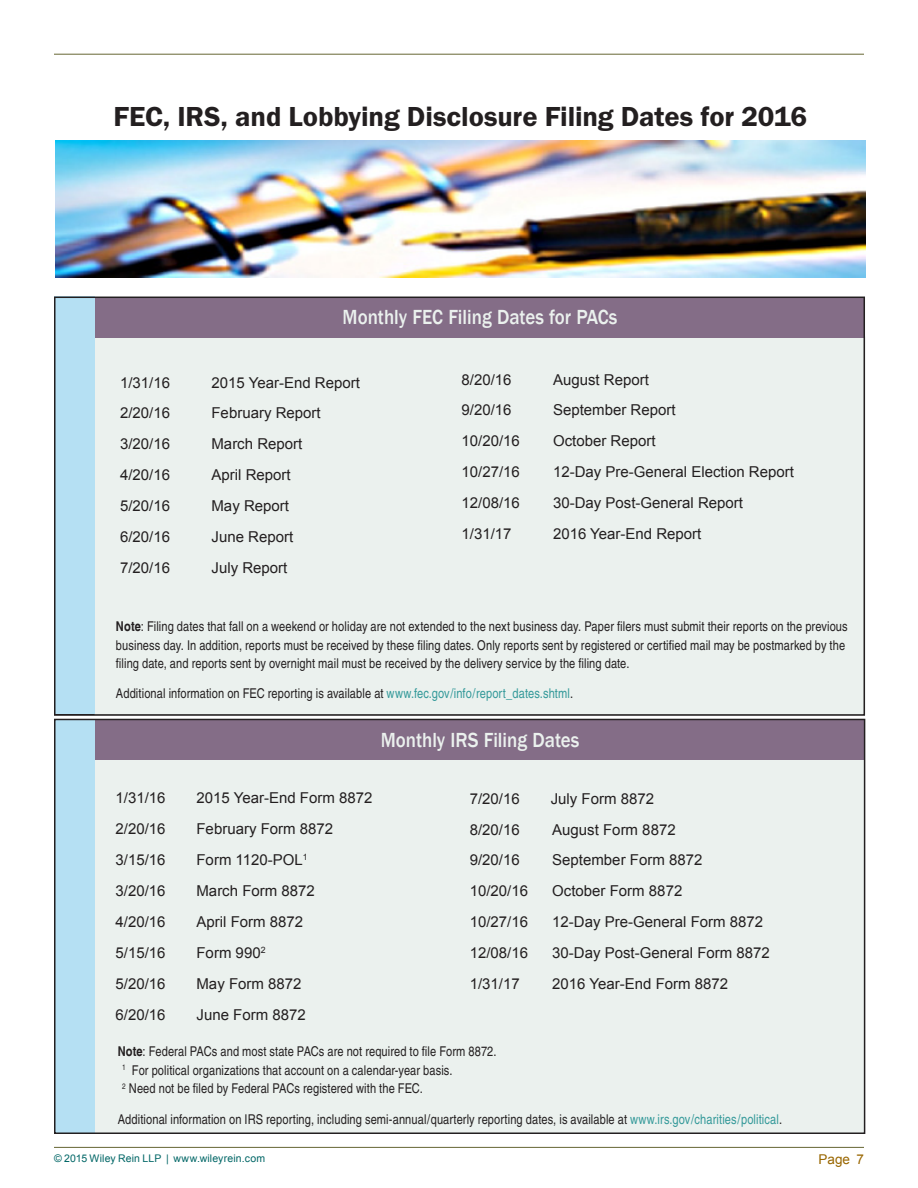
<style>
.page{position:relative;width:918px;height:1188px;background:#fff}
.page>*{position:absolute;margin:0;border:0;box-sizing:border-box;transform-origin:0 0}
.t1{font:600 28.5px "Franklin Got ITC";letter-spacing:-.005em;color:#231f20}
.t2{font:500 21px "Franklin Gothic";color:#ebf1ee;scale:.9 1}
.t3{font:15px "Arial";color:#231f20}
.t4{font:condensed 13.5px/18.6px "Helvetica";letter-spacing:.01em;color:#231f20}
.t5{font:13.5px "Arial";color:#960}
.t6{font:10.5px "Arial";letter-spacing:.015em;color:#066}
.s1{font-weight:700}
.s2{color:#399}
</style>
<div class="page">
<hr style="left:54px;top:1147px;width:810px;height:1px;background:#663">
<hr style="left:54px;top:54px;width:810px;height:1px;background:#663">
<div style="left:95px;top:337px;width:770px;height:378px;background:#ebf1ee"></div>
<div style="left:55px;top:297px;width:40px;height:417px;background:#b5e0f3"></div>
<div style="left:95px;top:297px;width:770px;height:40px;background:#846d87"></div>
<div style="left:55px;top:719px;width:40px;height:415px;background:#b5e0f3"></div>
<div style="left:95px;top:720px;width:770px;height:40px;background:#846d87"></div>
<div style="left:95px;top:760px;width:770px;height:374px;background:#ebf1ee"></div>
<img style="left:55px;top:141px;width:810px;height:136px">
<div style="left:54px;top:297px;width:811px;height:419px;border:2px solid #231f20"></div>
<div style="left:54px;top:719px;width:811px;height:415px;border:2px solid #231f20"></div>
<h1 class="t1" style="left:114px;top:100px;width:695px">FEC, IRS, and Lobbying Disclosure Filing Dates for 2016</h1>
<h2 class="t2" style="left:343px;top:304px;width:307px">Monthly FEC Filing Dates for PACs</h2>
<p class="t3" style="left:120px;top:373px;width:52px">1/31/16</p>
<p class="t3" style="left:212px;top:373px;width:150px">2015 Year-End Report</p>
<p class="t3" style="left:120px;top:403px;width:52px">2/20/16</p>
<p class="t3" style="left:212px;top:403px;width:111px">February Report</p>
<p class="t3" style="left:120px;top:434px;width:52px">3/20/16</p>
<p class="t3" style="left:212px;top:434px;width:92px">March Report</p>
<p class="t3" style="left:120px;top:465px;width:52px">4/20/16</p>
<p class="t3" style="left:212px;top:465px;width:81px">April Report</p>
<p class="t3" style="left:120px;top:496px;width:52px">5/20/16</p>
<p class="t3" style="left:212px;top:496px;width:79px">May Report</p>
<p class="t3" style="left:120px;top:527px;width:52px">6/20/16</p>
<p class="t3" style="left:212px;top:527px;width:83px">June Report</p>
<p class="t3" style="left:120px;top:557px;width:52px">7/20/16</p>
<p class="t3" style="left:212px;top:557px;width:77px">July Report</p>
<p class="t3" style="left:462px;top:369px;width:52px">8/20/16</p>
<p class="t3" style="left:553px;top:369px;width:97px">August Report</p>
<p class="t3" style="left:462px;top:400px;width:52px">9/20/16</p>
<p class="t3" style="left:553px;top:400px;width:124px">September Report</p>
<p class="t3" style="left:462px;top:431px;width:60px">10/20/16</p>
<p class="t3" style="left:553px;top:431px;width:104px">October Report</p>
<p class="t3" style="left:462px;top:462px;width:60px">10/27/16</p>
<p class="t3" style="left:553px;top:462px;width:242px">12-Day Pre-General Election Report</p>
<p class="t3" style="left:462px;top:493px;width:60px">12/08/16</p>
<p class="t3" style="left:553px;top:493px;width:192px">30-Day Post-General Report</p>
<p class="t3" style="left:462px;top:524px;width:52px">1/31/17</p>
<p class="t3" style="left:553px;top:524px;width:150px">2016 Year-End Report</p>
<p class="t4" style="left:116px;top:617px;width:733px"><span class="s1">Note</span>: Filing dates that fall on a weekend or holiday are not extended to the next business day. Paper filers must submit their reports on the previous business day. In addition, reports must be received by these filing dates. Only reports sent by registered or certified mail may be postmarked by the filing date, and reports sent by overnight mail must be received by the delivery service by the filing date.</p>
<p class="t4" style="left:116px;top:684px;width:459px">Additional information on FEC reporting is available at <span class="s2">www.fec.gov/info/report_dates.shtml</span>.</p>
<h2 class="t2" style="left:381px;top:727px;width:222px">Monthly IRS Filing Dates</h2>
<p class="t3" style="left:116px;top:788px;width:52px">1/31/16</p>
<p class="t3" style="left:196px;top:788px;width:177px">2015 Year-End Form 8872</p>
<p class="t3" style="left:116px;top:819px;width:52px">2/20/16</p>
<p class="t3" style="left:196px;top:819px;width:138px">February Form 8872</p>
<p class="t3" style="left:116px;top:850px;width:52px">3/15/16</p>
<p class="t3" style="left:196px;top:850px;width:113px">Form 1120-POL<sup>1</sup></p>
<p class="t3" style="left:116px;top:881px;width:52px">3/20/16</p>
<p class="t3" style="left:196px;top:881px;width:120px">March Form 8872</p>
<p class="t3" style="left:116px;top:912px;width:52px">4/20/16</p>
<p class="t3" style="left:196px;top:912px;width:108px">April Form 8872</p>
<p class="t3" style="left:116px;top:943px;width:52px">5/15/16</p>
<p class="t3" style="left:196px;top:943px;width:71px">Form 990<sup>2</sup></p>
<p class="t3" style="left:116px;top:974px;width:52px">5/20/16</p>
<p class="t3" style="left:196px;top:974px;width:107px">May Form 8872</p>
<p class="t3" style="left:116px;top:1005px;width:52px">6/20/16</p>
<p class="t3" style="left:196px;top:1005px;width:111px">June Form 8872</p>
<p class="t3" style="left:470px;top:789px;width:52px">7/20/16</p>
<p class="t3" style="left:551px;top:789px;width:105px">July Form 8872</p>
<p class="t3" style="left:470px;top:819px;width:52px">8/20/16</p>
<p class="t3" style="left:552px;top:819px;width:125px">August Form 8872</p>
<p class="t3" style="left:470px;top:850px;width:52px">9/20/16</p>
<p class="t3" style="left:552px;top:850px;width:152px">September Form 8872</p>
<p class="t3" style="left:470px;top:881px;width:60px">10/20/16</p>
<p class="t3" style="left:552px;top:881px;width:132px">October Form 8872</p>
<p class="t3" style="left:470px;top:912px;width:60px">10/27/16</p>
<p class="t3" style="left:552px;top:912px;width:212px">12-Day Pre-General Form 8872</p>
<p class="t3" style="left:470px;top:943px;width:60px">12/08/16</p>
<p class="t3" style="left:552px;top:943px;width:219px">30-Day Post-General Form 8872</p>
<p class="t3" style="left:470px;top:974px;width:52px">1/31/17</p>
<p class="t3" style="left:552px;top:974px;width:177px">2016 Year-End Form 8872</p>
<p class="t4" style="left:122px;top:1042px;width:376px;text-indent:-4px"><span class="s1">Note</span>: Federal PACs and most state PACs are not required to file Form 8872.<br><sup>1</sup> For political organizations that account on a calendar-year basis.<br><sup>2</sup> Need not be filed by Federal PACs registered with the FEC.</p>
<p class="t4" style="left:118px;top:1110px;width:666px">Additional information on IRS reporting, including semi-annual/quarterly reporting dates, is available at <span class="s2">www.irs.gov/charities/political</span>.</p>
<p class="t6" style="left:54px;top:1151px;width:213px">© 2015 Wiley Rein LLP | www.wileyrein.com</p>
<p class="t5" style="left:819px;top:1150px;width:47px">Page 7</p>
</div>
